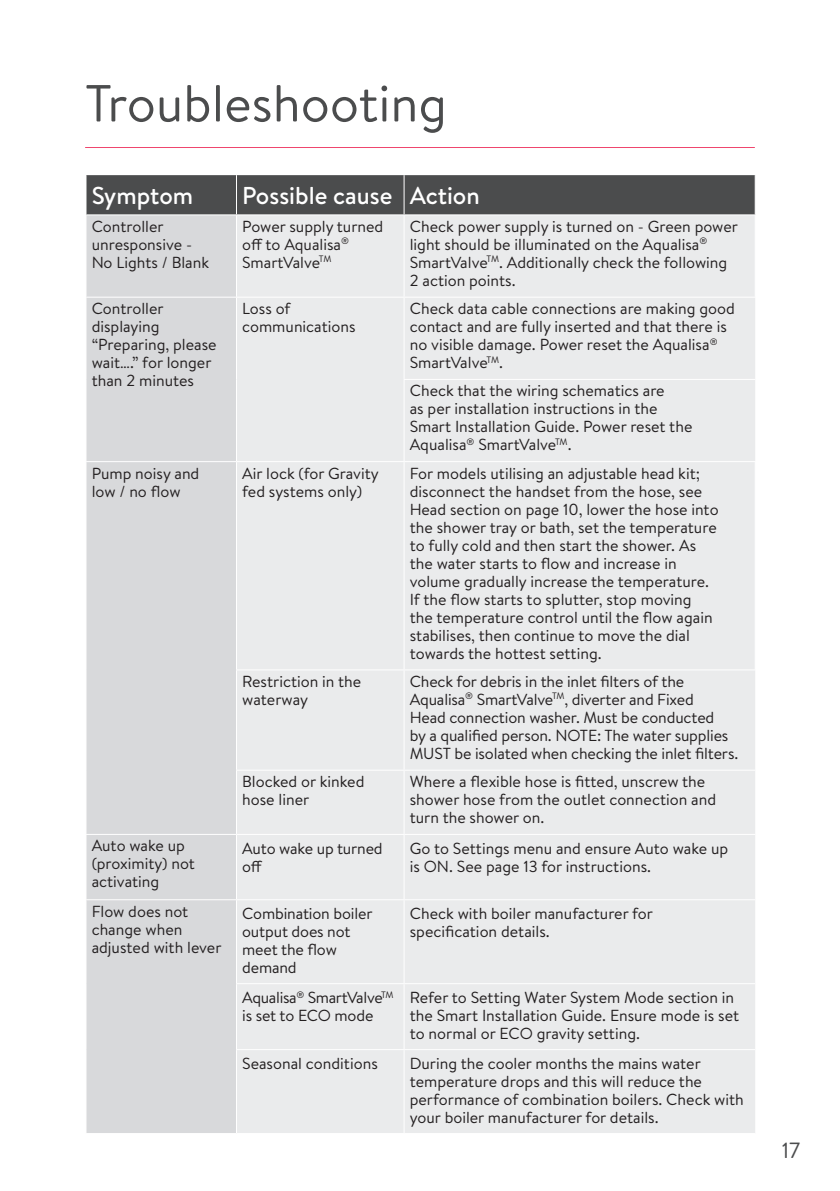
<style>
.page{position:relative;width:840px;height:1191px;background:#fff}
.page>*{position:absolute;margin:0;border:0;box-sizing:border-box;transform-origin:0 0}
.heads{font:52px "Brandon Text";color:#4b4c4d}
.t1{font:500 24.4px "Brandon Text";color:#fff}
.t2{font:22px "Brandon Text";color:#4b4c4d}
.Numbers{font:16px/18px "Brandon Text";color:#231f20}
.Numbers-2{font:16px "Brandon Text";letter-spacing:-.02em;color:#231f20}
</style>
<div class="page">
<hr style="left:85px;top:147px;width:669px;height:1px;background:#ef466e">
<div style="left:86px;top:175px;width:668px;height:39px;background:#4b4c4d"></div>
<div style="left:86px;top:215px;width:150px;height:918px;background:#d8d9db"></div>
<div style="left:237px;top:215px;width:517px;height:918px;background:#eaebec"></div>
<hr style="left:236px;top:175px;width:1px;height:39px;background:#fff">
<hr style="left:403px;top:175px;width:1px;height:39px;background:#fff">
<hr style="left:403px;top:215px;width:1px;height:82px;background:#fff">
<hr style="left:403px;top:298px;width:1px;height:81px;background:#fff">
<hr style="left:403px;top:380px;width:1px;height:81px;background:#fff">
<hr style="left:403px;top:462px;width:1px;height:207px;background:#fff">
<hr style="left:403px;top:670px;width:1px;height:99px;background:#fff">
<hr style="left:403px;top:770px;width:1px;height:64px;background:#fff">
<hr style="left:403px;top:835px;width:1px;height:64px;background:#fff">
<hr style="left:403px;top:900px;width:1px;height:83px;background:#fff">
<hr style="left:403px;top:984px;width:1px;height:65px;background:#fff">
<hr style="left:403px;top:1050px;width:1px;height:83px;background:#fff">
<hr style="left:236px;top:297px;width:168px;height:1px;background:#fff">
<hr style="left:404px;top:297px;width:351px;height:1px;background:#fff">
<hr style="left:403px;top:379px;width:351px;height:1px;background:#fff">
<hr style="left:236px;top:461px;width:168px;height:1px;background:#fff">
<hr style="left:404px;top:461px;width:351px;height:1px;background:#fff">
<hr style="left:236px;top:669px;width:168px;height:1px;background:#fff">
<hr style="left:404px;top:669px;width:351px;height:1px;background:#fff">
<hr style="left:236px;top:769px;width:168px;height:1px;background:#fff">
<hr style="left:404px;top:769px;width:350px;height:1px;background:#fff">
<hr style="left:85px;top:834px;width:151px;height:1px;background:#fff">
<hr style="left:236px;top:834px;width:168px;height:1px;background:#fff">
<hr style="left:404px;top:834px;width:350px;height:1px;background:#fff">
<hr style="left:236px;top:899px;width:168px;height:1px;background:#fff">
<hr style="left:404px;top:899px;width:350px;height:1px;background:#fff">
<hr style="left:236px;top:983px;width:168px;height:1px;background:#fff">
<hr style="left:404px;top:983px;width:350px;height:1px;background:#fff">
<hr style="left:236px;top:1049px;width:168px;height:1px;background:#fff">
<hr style="left:404px;top:1049px;width:350px;height:1px;background:#fff">
<hr style="left:85px;top:297px;width:151px;height:1px;background:#fff">
<hr style="left:85px;top:461px;width:151px;height:1px;background:#fff">
<hr style="left:85px;top:899px;width:151px;height:1px;background:#fff">
<p class="heads" style="left:85px;top:68px;width:363px">Troubleshooting</p>
<p class="t1" style="left:92px;top:178px;width:103px">Symptom</p>
<p class="t1" style="left:242px;top:178px;width:152px">Possible cause</p>
<p class="t1" style="left:409px;top:178px;width:72px">Action</p>
<p class="Numbers" style="left:92px;top:217px;width:102px">Controller unresponsive -</p>
<p class="Numbers" style="left:92px;top:253px;width:119px">No Lights / Blank</p>
<p class="Numbers" style="left:242px;top:217px;width:143px">Power supply turned off to Aqualisa<sup>®<br></sup>SmartValve<sup>TM</sup></p>
<p class="Numbers" style="left:409px;top:217px;width:329px">Check power supply is turned on - Green power light should be illuminated on the Aqualisa<sup>® </sup>SmartValve<sup>TM</sup>. Additionally check the following 2 action points.</p>
<p class="Numbers" style="left:92px;top:299px;width:126px">Controller displaying “Preparing, please wait….” for longer than 2 minutes</p>
<p class="Numbers" style="left:242px;top:299px;width:115px">Loss of communications</p>
<p class="Numbers" style="left:409px;top:299px;width:326px">Check data cable connections are making good contact and are fully inserted and that there is no visible damage. Power reset the Aqualisa<sup>® </sup>SmartValve<sup>TM</sup>.</p>
<p class="Numbers" style="left:409px;top:381px;width:284px">Check that the wiring schematics are<br>as per installation instructions in the Smart Installation Guide. Power reset the Aqualisa<sup>®</sup> SmartValve<sup>TM</sup>.</p>
<p class="Numbers" style="left:92px;top:463px;width:109px">Pump noisy and low / no flow</p>
<p class="Numbers" style="left:242px;top:463px;width:138px">Air lock (for Gravity fed systems only)</p>
<p class="Numbers" style="left:409px;top:463px;width:310px">For models utilising an adjustable head kit; disconnect the handset from the hose, see Head section on page 10, lower the hose into the shower tray or bath, set the temperature to fully cold and then start the shower. As the water starts to flow and increase in volume gradually increase the temperature.<br>If the flow starts to splutter, stop moving the temperature control until the flow again stabilises, then continue to move the dial towards the hottest setting.</p>
<p class="Numbers" style="left:242px;top:671px;width:120px">Restriction in the waterway</p>
<p class="Numbers" style="left:409px;top:671px;width:330px">Check for debris in the inlet filters of the Aqualisa<sup>®</sup> SmartValve<sup>TM</sup>, diverter and Fixed<br>Head connection washer. Must be conducted<br>by a qualified person. NOTE: The water supplies MUST be isolated when checking the inlet filters.</p>
<p class="Numbers" style="left:242px;top:772px;width:124px">Blocked or kinked hose liner</p>
<p class="Numbers" style="left:409px;top:772px;width:308px">Where a flexible hose is fitted, unscrew the shower hose from the outlet connection and turn the shower on.</p>
<p class="Numbers" style="left:92px;top:836px;width:105px">Auto wake up (proximity) not activating</p>
<p class="Numbers" style="left:242px;top:839px;width:142px">Auto wake up turned off</p>
<p class="Numbers" style="left:409px;top:839px;width:320px">Go to Settings menu and ensure Auto wake up is ON. See page 13 for instructions.</p>
<p class="Numbers" style="left:92px;top:901px;width:131px">Flow does not change when adjusted with lever</p>
<p class="Numbers" style="left:242px;top:904px;width:132px">Combination boiler output does not meet the flow demand</p>
<p class="Numbers" style="left:409px;top:904px;width:244px">Check with boiler manufacturer for specification details.</p>
<p class="Numbers-2" style="left:242px;top:987px;width:153px">Aqualisa<sup>®</sup> SmartValve<sup>TM</sup></p>
<p class="Numbers" style="left:242px;top:1006px;width:133px">is set to ECO mode</p>
<p class="Numbers" style="left:409px;top:988px;width:331px">Refer to Setting Water System Mode section in the Smart Installation Guide. Ensure mode is set to normal or ECO gravity setting.</p>
<p class="Numbers" style="left:242px;top:1054px;width:137px">Seasonal conditions</p>
<p class="Numbers" style="left:409px;top:1054px;width:335px">During the cooler months the mains water temperature drops and this will reduce the performance of combination boilers. Check with your boiler manufacturer for details.</p>
<h3 class="t2" style="left:781px;top:1134px;width:20px">17</h3>
</div>
